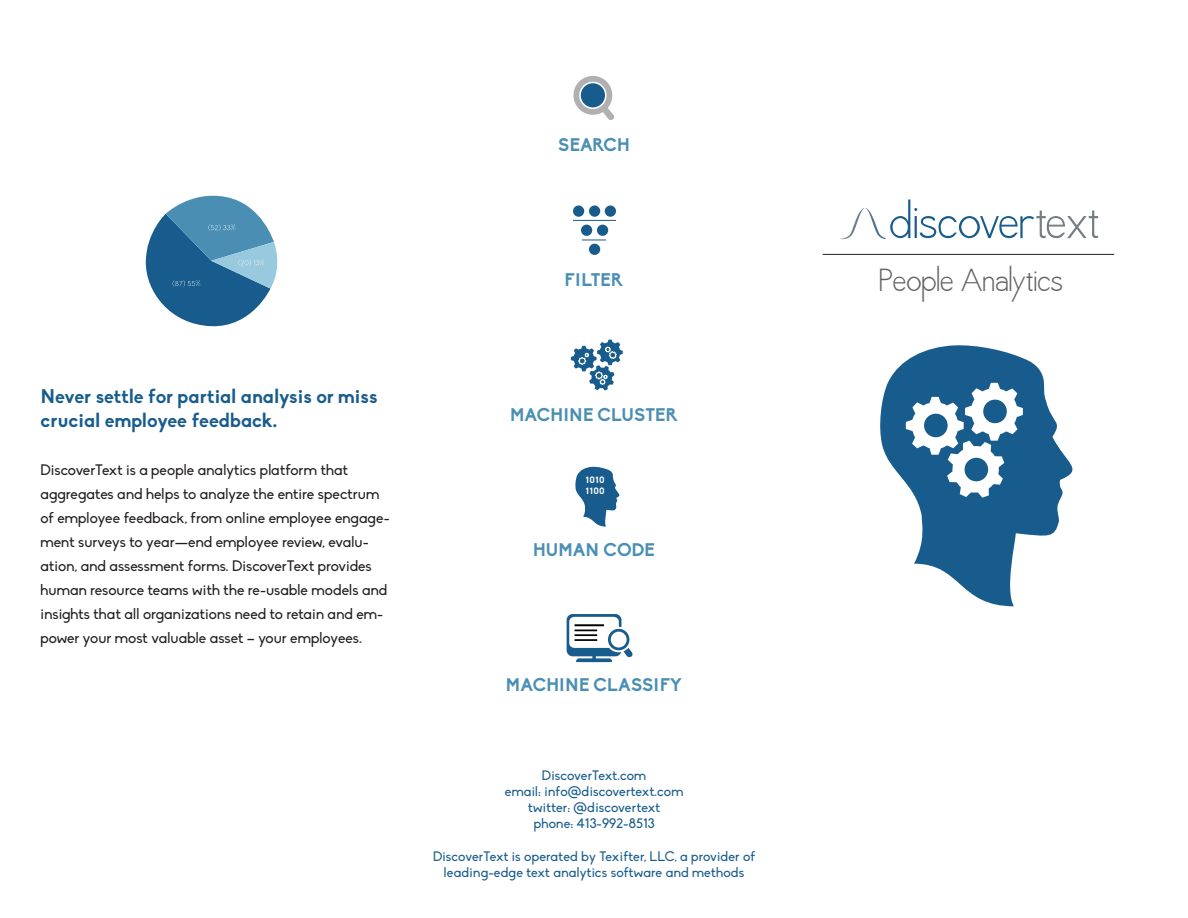
<style>
.page{position:relative;width:1188px;height:918px;background:#fff}
.page>*{position:absolute;margin:0;border:0;box-sizing:border-box;transform-origin:0 0}
.t1{font:36px "Quaver Sans";color:#636366}
.t2{font:700 19.5px/24px "Biko";color:#175c8c}
.t3{font:700 18px "Biko";color:#4a8fb3}
.t4{font:15px/24px "Biko";color:#231f20}
.t5{font:13.5px/16.2px "Biko";letter-spacing:.01em;color:#175c8c;text-align:center}
.t6{font:700 9px "Biko";letter-spacing:.04em;color:#fff}
</style>
<div class="page">
<svg style="left:840px;top:200px;width:258px;height:39px"></svg>
<hr style="left:823px;top:254px;width:291px;height:1px;background:#231f20">
<svg style="left:880px;top:345px;width:193px;height:261px;fill:#175c8c"></svg>
<svg style="left:906px;top:383px;width:117px;height:115px"></svg>
<div style="left:983px;top:400px;width:24px;height:23px;background:#175c8c;border-radius:50%"></div>
<svg style="left:146px;top:195px;width:132px;height:132px"></svg>
<div style="left:573px;top:76px;width:39px;height:39px;background:#b0b0b0;border-radius:50%"></div>
<div style="left:580px;top:82px;width:26px;height:26px;background:#175c8c;border-radius:50%"></div>
<div style="left:579px;top:82px;width:28px;height:27px;border:2px solid #fff;border-radius:50%"></div>
<svg style="left:600px;top:105px;width:15px;height:15px"></svg>
<svg style="left:571px;top:340px;width:52px;height:50px"></svg>
<svg style="left:575px;top:467px;width:45px;height:60px"></svg>
<div style="left:573px;top:205px;width:11px;height:12px;background:#175c8c;border-radius:50%"></div>
<div style="left:589px;top:205px;width:11px;height:12px;background:#175c8c;border-radius:50%"></div>
<div style="left:581px;top:225px;width:11px;height:11px;background:#175c8c;border-radius:50%"></div>
<div style="left:589px;top:244px;width:11px;height:11px;background:#175c8c;border-radius:50%"></div>
<div style="left:597px;top:225px;width:11px;height:11px;background:#175c8c;border-radius:50%"></div>
<div style="left:605px;top:205px;width:11px;height:12px;background:#175c8c;border-radius:50%"></div>
<hr style="left:573px;top:220px;width:43px;height:1px;background:#175c8c">
<svg style="left:582px;top:240px;width:24px;height:1px"></svg>
<div style="left:567px;top:614px;width:54px;height:42px;background:#175c8c;border-radius:6px"></div>
<div style="left:569px;top:617px;width:50px;height:31px;background:#fff;border-radius:5px"></div>
<svg style="left:623px;top:647px;width:10px;height:11px"></svg>
<svg style="left:576px;top:656px;width:36px;height:6px"></svg>
<svg style="left:607px;top:628px;width:23px;height:23px"></svg>
<div style="left:606px;top:627px;width:25px;height:25px;border:2px solid #fff;border-radius:50%"></div>
<div style="left:611px;top:632px;width:16px;height:16px;background:#fff;border-radius:50%"></div>
<hr style="left:575px;top:624px;width:29px;height:2px;background:#000">
<svg style="left:575px;top:630px;width:22px;height:1px"></svg>
<hr style="left:575px;top:634px;width:22px;height:2px;background:#000">
<hr style="left:575px;top:639px;width:22px;height:2px;background:#000">
<p class="t3" style="left:558px;top:134px;width:73px">SEARCH</p>
<p class="t2" style="left:40px;top:384px;width:339px">Never settle for partial analysis or miss crucial employee feedback.</p>
<p class="t4" style="left:40px;top:458px;width:351px">DiscoverText is a people analytics platform that aggregates and helps to analyze the entire spectrum of employee feedback, from online employee engage&shy;ment surveys to year—end employee review, evalu&shy;ation, and assessment forms. DiscoverText provides human resource teams with the re-usable models and insights that all organizations need to retain and em&shy;power your most valuable asset – your employees.</p>
<p class="t3" style="left:565px;top:269px;width:60px">FILTER</p>
<p class="t3" style="left:510px;top:404px;width:169px">MACHINE CLUSTER</p>
<p class="t6" style="left:586px;top:474px;width:20px">1010</p>
<p class="t6" style="left:586px;top:485px;width:20px">1100</p>
<p class="t3" style="left:533px;top:539px;width:123px">HUMAN CODE</p>
<p class="t3" style="left:506px;top:674px;width:178px">MACHINE CLASSIFY</p>
<p class="t5" style="left:542px;top:767px;width:106px">DiscoverText.com</p>
<p class="t5" style="left:505px;top:783px;width:180px">email: info@discovertext.com</p>
<p class="t5" style="left:528px;top:800px;width:134px">twitter: @discovertext</p>
<p class="t5" style="left:534px;top:816px;width:122px">phone: 413-992-8513</p>
<p class="t5" style="left:433px;top:848px;width:324px">DiscoverText is operated by Texifter, LLC, a provider of leading-edge text analytics software and methods</p>
<h1 class="t1" style="left:879px;top:262px;width:185px">People Analytics</h1>
</div>
